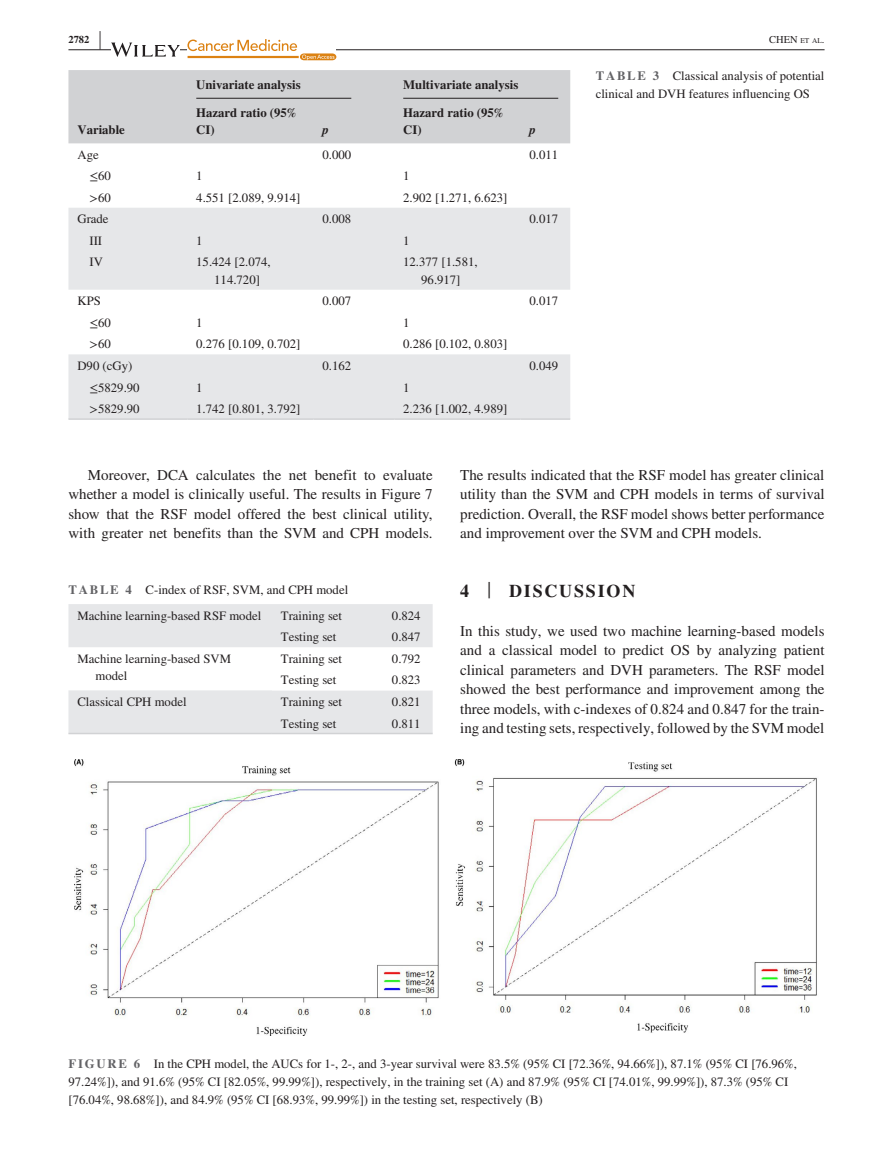
<style>
.page{position:relative;width:893px;height:1174px;background:#fff}
.page>*{position:absolute;margin:0;border:0;box-sizing:border-box;transform-origin:0 0}
.t1{font:700 25.95px "STIX";color:#231f20;scale:.36 1}
.t2{font:700 18px "STIX";letter-spacing:.1em;color:#231f20}
.t3{font:15px/19.5px "STIX";color:#231f20;text-align:justify}
.t4{font:12.75px/17.2px "STIX";color:#231f20}
.t5{font:700 12.75px/17.2px "STIX";color:#231f20}
.t6{font:italic 700 12.75px "STIX";color:#231f20}
.t7{font:10.5px "STIX";color:#231f20}
.t8{font:700 10.5px "STIX";color:#231f20}
.s1{font-size:7.35px}
.s2{font-weight:700;color:#636366}
.s3{font-weight:400;font-size:23.7px}
</style>
<div class="page">
<hr style="left:68px;top:49px;width:756px;height:1px;background:#231f20">
<svg style="left:111px;top:43px;width:69px;height:14px"></svg>
<svg style="left:187px;top:39px;width:149px;height:21px"></svg>
<div style="left:68px;top:70px;width:502px;height:73px;background:#d1d2d4"></div>
<svg style="left:68px;top:208px;width:502px;height:210px;fill:#e6e7e9"></svg>
<hr style="left:68px;top:418px;width:119px;height:2px;background:#d1d2d4">
<hr style="left:187px;top:418px;width:127px;height:2px;background:#d1d2d4">
<hr style="left:314px;top:418px;width:80px;height:2px;background:#d1d2d4">
<hr style="left:394px;top:418px;width:127px;height:2px;background:#d1d2d4">
<hr style="left:521px;top:418px;width:49px;height:2px;background:#d1d2d4">
<hr style="left:196px;top:98px;width:155px;height:1px;background:#231f20">
<hr style="left:403px;top:98px;width:155px;height:1px;background:#231f20">
<svg style="left:68px;top:604px;width:365px;height:128px;fill:#e6e7e9"></svg>
<svg style="left:272px;top:669px;width:161px;height:21px"></svg>
<hr style="left:68px;top:732px;width:204px;height:2px;background:#d1d2d4">
<hr style="left:272px;top:732px;width:111px;height:2px;background:#d1d2d4">
<hr style="left:383px;top:732px;width:50px;height:2px;background:#d1d2d4">
<img style="left:75px;top:759px;width:742px;height:276px">
<p class="t8" style="left:68px;top:33px;width:22px">2782</p>
<h1 class="t1" style="left:99px;top:25px;width:7px">|</h1>
<p class="t7" style="left:769px;top:32px;width:57px">CHEN <span class="s1">et al</span>.</p>
<p class="t5" style="left:77px;top:121px;width:49px">Variable</p>
<p class="t5" style="left:196px;top:76px;width:106px">Univariate analysis</p>
<p class="t5" style="left:403px;top:76px;width:117px">Multivariate analysis</p>
<p class="t5" style="left:196px;top:104px;width:102px">Hazard ratio (95%<br>CI)</p>
<p class="t5" style="left:403px;top:104px;width:102px">Hazard ratio (95%<br>CI)</p>
<p class="t6" style="left:323px;top:121px;width:8px">p</p>
<p class="t6" style="left:530px;top:121px;width:8px">p</p>
<p class="t4" style="left:77px;top:146px;width:23px">Age</p>
<p class="t4" style="left:323px;top:146px;width:30px">0.000</p>
<p class="t4" style="left:530px;top:146px;width:30px">0.011</p>
<p class="t4" style="left:89px;top:168px;width:23px">≤60</p>
<p class="t4" style="left:196px;top:168px;width:8px">1</p>
<p class="t4" style="left:403px;top:168px;width:8px">1</p>
<p class="t4" style="left:89px;top:190px;width:23px">&gt;60</p>
<p class="t4" style="left:196px;top:190px;width:106px">4.551 [2.089, 9.914]</p>
<p class="t4" style="left:403px;top:190px;width:106px">2.902 [1.271, 6.623]</p>
<p class="t4" style="left:77px;top:211px;width:33px">Grade</p>
<p class="t4" style="left:323px;top:211px;width:30px">0.008</p>
<p class="t4" style="left:530px;top:211px;width:30px">0.017</p>
<p class="t4" style="left:89px;top:233px;width:14px">III</p>
<p class="t4" style="left:196px;top:233px;width:8px">1</p>
<p class="t4" style="left:403px;top:233px;width:8px">1</p>
<p class="t4" style="left:89px;top:254px;width:15px">IV</p>
<p class="t4" style="left:196px;top:254px;width:76px;text-align:center">15.424 [2.074,<br>114.720]</p>
<p class="t4" style="left:403px;top:254px;width:76px;text-align:center">12.377 [1.581,<br>96.917]</p>
<p class="t4" style="left:77px;top:293px;width:25px">KPS</p>
<p class="t4" style="left:323px;top:293px;width:30px">0.007</p>
<p class="t4" style="left:530px;top:293px;width:30px">0.017</p>
<p class="t4" style="left:89px;top:315px;width:23px">≤60</p>
<p class="t4" style="left:196px;top:315px;width:8px">1</p>
<p class="t4" style="left:403px;top:315px;width:8px">1</p>
<p class="t4" style="left:89px;top:336px;width:23px">&gt;60</p>
<p class="t4" style="left:196px;top:336px;width:106px">0.276 [0.109, 0.702]</p>
<p class="t4" style="left:403px;top:336px;width:106px">0.286 [0.102, 0.803]</p>
<p class="t4" style="left:77px;top:358px;width:56px">D90 (cGy)</p>
<p class="t4" style="left:323px;top:358px;width:30px">0.162</p>
<p class="t4" style="left:529px;top:358px;width:30px">0.049</p>
<p class="t4" style="left:89px;top:379px;width:52px">≤5829.90</p>
<p class="t4" style="left:196px;top:379px;width:8px">1</p>
<p class="t4" style="left:403px;top:379px;width:8px">1</p>
<p class="t4" style="left:89px;top:401px;width:52px">&gt;5829.90</p>
<p class="t4" style="left:196px;top:401px;width:106px">1.742 [0.801, 3.792]</p>
<p class="t4" style="left:403px;top:401px;width:106px">2.236 [1.002, 4.989]</p>
<p class="t4" style="left:596px;top:67px;width:230px;line-height:18px"><span class="s2">TABLE 3</span> Classical analysis of potential clinical and DVH features influencing OS</p>
<p class="t3" style="left:68px;top:466px;width:366px;text-indent:20px">Moreover, DCA calculates the net benefit to evaluate whether a model is clinically useful. The results in Figure 7 show that the RSF model offered the best clinical utility, with greater net benefits than the SVM and CPH models.</p>
<p class="t3" style="left:460px;top:466px;width:366px">The results indicated that the RSF model has greater clinical utility than the SVM and CPH models in terms of survival prediction. Overall, the RSF model shows better performance and improvement over the SVM and CPH models.</p>
<p class="t4" style="left:77px;top:578px;width:272px;line-height:25.3px;text-indent:-9px"><span class="s2">TABLE 4</span> C-index of RSF, SVM, and CPH model<br>Machine learning-based RSF model</p>
<p class="t4" style="left:281px;top:607px;width:63px">Training set</p>
<p class="t4" style="left:392px;top:607px;width:30px">0.824</p>
<p class="t4" style="left:281px;top:629px;width:57px">Testing set</p>
<p class="t4" style="left:392px;top:629px;width:30px">0.847</p>
<p class="t4" style="left:95px;top:650px;width:137px;text-indent:-18px">Machine learning-based SVM model</p>
<p class="t4" style="left:281px;top:650px;width:63px">Training set</p>
<p class="t4" style="left:392px;top:650px;width:30px">0.792</p>
<p class="t4" style="left:281px;top:672px;width:57px">Testing set</p>
<p class="t4" style="left:392px;top:672px;width:30px">0.823</p>
<p class="t4" style="left:77px;top:694px;width:111px">Classical CPH model</p>
<p class="t4" style="left:281px;top:694px;width:63px">Training set</p>
<p class="t4" style="left:392px;top:694px;width:30px">0.821</p>
<p class="t4" style="left:281px;top:715px;width:57px">Testing set</p>
<p class="t4" style="left:392px;top:715px;width:30px">0.811</p>
<h2 class="t2" style="left:460px;top:580px;width:176px">4 <span class="s3">|</span> DISCUSSION</h2>
<p class="t3" style="left:460px;top:622px;width:366px">In this study, we used two machine learning-based models and a classical model to predict OS by analyzing patient clinical parameters and DVH parameters. The RSF model showed the best performance and improvement among the three models, with c-indexes of 0.824 and 0.847 for the train&shy;ing and testing sets, respectively, followed by the SVM model</p>
<p class="t4" style="left:68px;top:1055px;width:730px;line-height:18px"><span class="s2">FIGURE 6</span> In the CPH model, the AUCs for 1-, 2-, and 3-year survival were 83.5% (95% CI [72.36%, 94.66%]), 87.1% (95% CI [76.96%,<br>97.24%]), and 91.6% (95% CI [82.05%, 99.99%]), respectively, in the training set (A) and 87.9% (95% CI [74.01%, 99.99%]), 87.3% (95% CI [76.04%, 98.68%]), and 84.9% (95% CI [68.93%, 99.99%]) in the testing set, respectively (B)</p>
</div>
